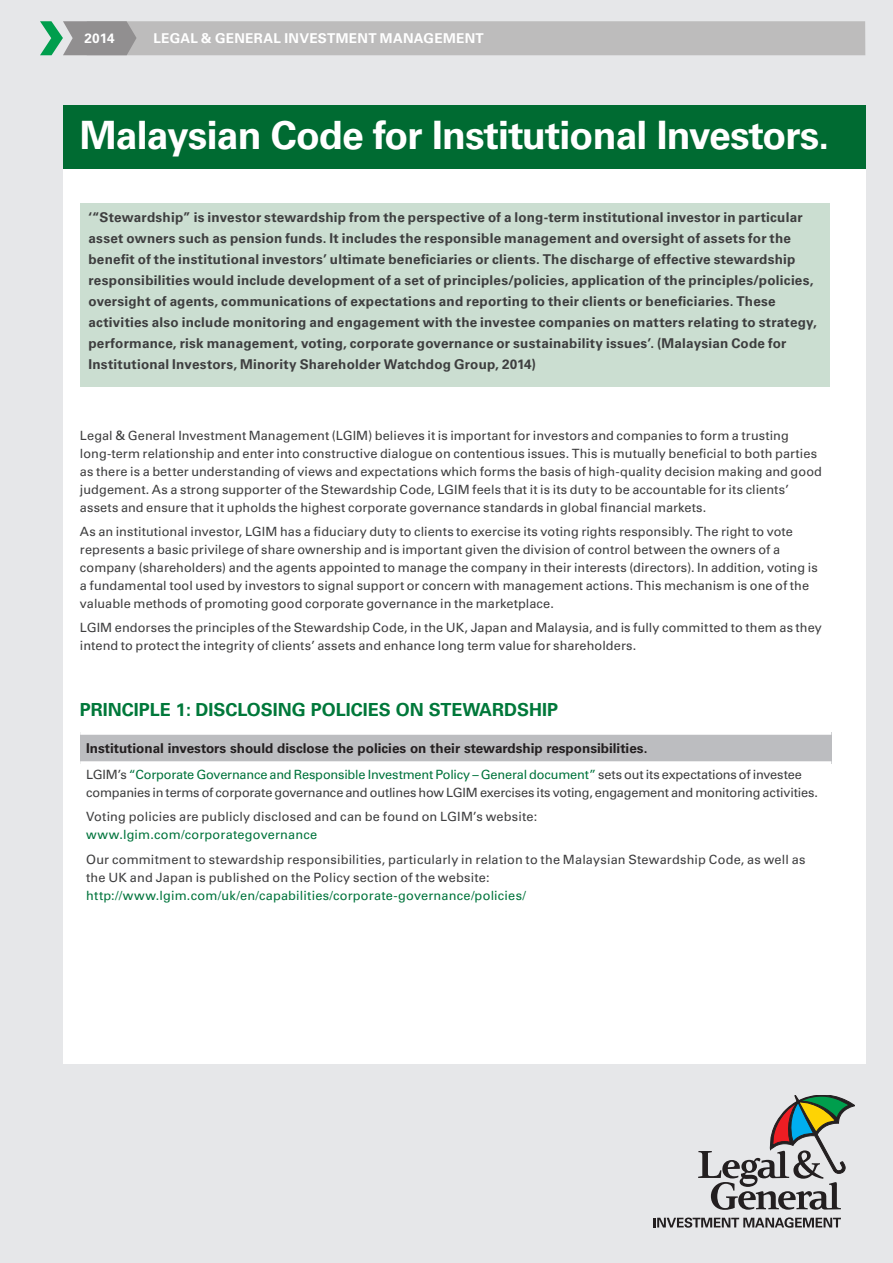
<style>
.page{position:relative;width:893px;height:1263px;background:#e6e7e9}
.page>*{position:absolute;margin:0;border:0;box-sizing:border-box;transform-origin:0 0}
.Main_Heading{font:700 39px "Univers LT Std";letter-spacing:-.02em;color:#fff}
.Green_sub_headings{font:700 18px "Univers LT Std";color:#00783a}
.Main_Body{font:700 13.5px/21px "Univers LT Std";letter-spacing:.02em;color:#3e3e3f}
.Table_Row_Headings{font:700 13.5px "Univers LT Std";color:#231f20}
.First_Para_Article_B{font:700 13.5px "Univers LT Std";letter-spacing:.025em;color:#fff}
.Main_Body-2{font:12.75px/18px "Univers LT Std";letter-spacing:.005em;color:#3e3e3f}
.Main_Body-3{font:12.75px/18px "Univers LT Std";letter-spacing:-.015em;color:#3e3e3f}
.Main_Body-4{font:12.75px "Univers LT Std";letter-spacing:.015em;color:#00743c}
.s1{color:#00743c}
</style>
<div class="page">
<div style="left:63px;top:169px;width:802px;height:894px;background:#fff"></div>
<div style="left:80px;top:732px;width:751px;height:31px;background:#bcbdc0"></div>
<div style="left:80px;top:761px;width:751px;height:5px;background:#fff"></div>
<div style="left:80px;top:730px;width:751px;height:5px;background:#fff"></div>
<svg style="left:40px;top:21px;width:825px;height:34px;background:#b7b9b8"></svg>
<svg style="left:698px;top:1095px;width:157px;height:115px"></svg>
<svg style="left:654px;top:1217px;width:187px;height:11px"></svg>
<div style="left:63px;top:105px;width:802px;height:64px;background:#006b32"></div>
<div style="left:80px;top:204px;width:749px;height:183px;background:#cbded1"></div>
<p class="First_Para_Article_B" style="left:84px;top:30px;width:32px">2014</p>
<p class="First_Para_Article_B" style="left:153px;top:30px;width:332px">LEGAL &amp; GENERAL INVESTMENT MANAGEMENT</p>
<p class="Main_Heading" style="left:80px;top:112px;width:751px">Malaysian Code for Institutional Investors.</p>
<p class="Main_Body" style="left:88px;top:207px;width:730px">‘“Stewardship” is investor stewardship from the perspective of a long-term institutional investor in particular asset owners such as pension funds. It includes the responsible management and oversight of assets for the benefit of the institutional investors’ ultimate beneficiaries or clients. The discharge of effective stewardship responsibilities would include development of a set of principles/policies, application of the principles/policies, oversight of agents, communications of expectations and reporting to their clients or beneficiaries. These activities also include monitoring and engagement with the investee companies on matters relating to strategy, performance, risk management, voting, corporate governance or sustainability issues’. (Malaysian Code for Institutional Investors, Minority Shareholder Watchdog Group, 2014)</p>
<p class="Main_Body-2" style="left:80px;top:426px;width:743px">Legal &amp; General Investment Management (LGIM) believes it is important for investors and companies to form a trusting long-term relationship and enter into constructive dialogue on contentious issues. This is mutually beneficial to both parties as there is a better understanding of views and expectations which forms the basis of high-quality decision making and good judgement. As a strong supporter of the Stewardship Code, LGIM feels that it is its duty to be accountable for its clients’ assets and ensure that it upholds the highest corporate governance standards in global financial markets.</p>
<p class="Main_Body-2" style="left:80px;top:522px;width:739px">As an institutional investor, LGIM has a fiduciary duty to clients to exercise its voting rights responsibly. The right to vote represents a basic privilege of share ownership and is important given the division of control between the owners of a company (shareholders) and the agents appointed to manage the company in their interests (directors). In addition, voting is a fundamental tool used by investors to signal support or concern with management actions. This mechanism is one of the valuable methods of promoting good corporate governance in the marketplace.</p>
<p class="Main_Body-2" style="left:80px;top:619px;width:743px">LGIM endorses the principles of the Stewardship Code, in the UK, Japan and Malaysia, and is fully committed to them as they intend to protect the integrity of clients’ assets and enhance long term value for shareholders.</p>
<p class="Green_sub_headings" style="left:80px;top:699px;width:480px">PRINCIPLE 1: DISCLOSING POLICIES ON STEWARDSHIP</p>
<p class="Table_Row_Headings" style="left:86px;top:740px;width:563px">Institutional investors should disclose the policies on their stewardship responsibilities.</p>
<p class="Main_Body-3" style="left:86px;top:765px;width:733px">LGIM’s <span class="s1">“Corporate Governance and Responsible Investment Policy – General document”</span> sets out its expectations of investee companies in terms of corporate governance and outlines how LGIM exercises its voting, engagement and monitoring activities.</p>
<p class="Main_Body-2" style="left:86px;top:808px;width:453px">Voting policies are publicly disclosed and can be found on LGIM’s website: <span class="s1">www.lgim.com/corporategovernance</span></p>
<p class="Main_Body-2" style="left:86px;top:850px;width:721px">Our commitment to stewardship responsibilities, particularly in relation to the Malaysian Stewardship Code, as well as the UK and Japan is published on the Policy section of the website:</p>
<p class="Main_Body-4" style="left:86px;top:887px;width:441px">http://www.lgim.com/uk/en/capabilities/corporate-governance/policies/</p>
</div>
